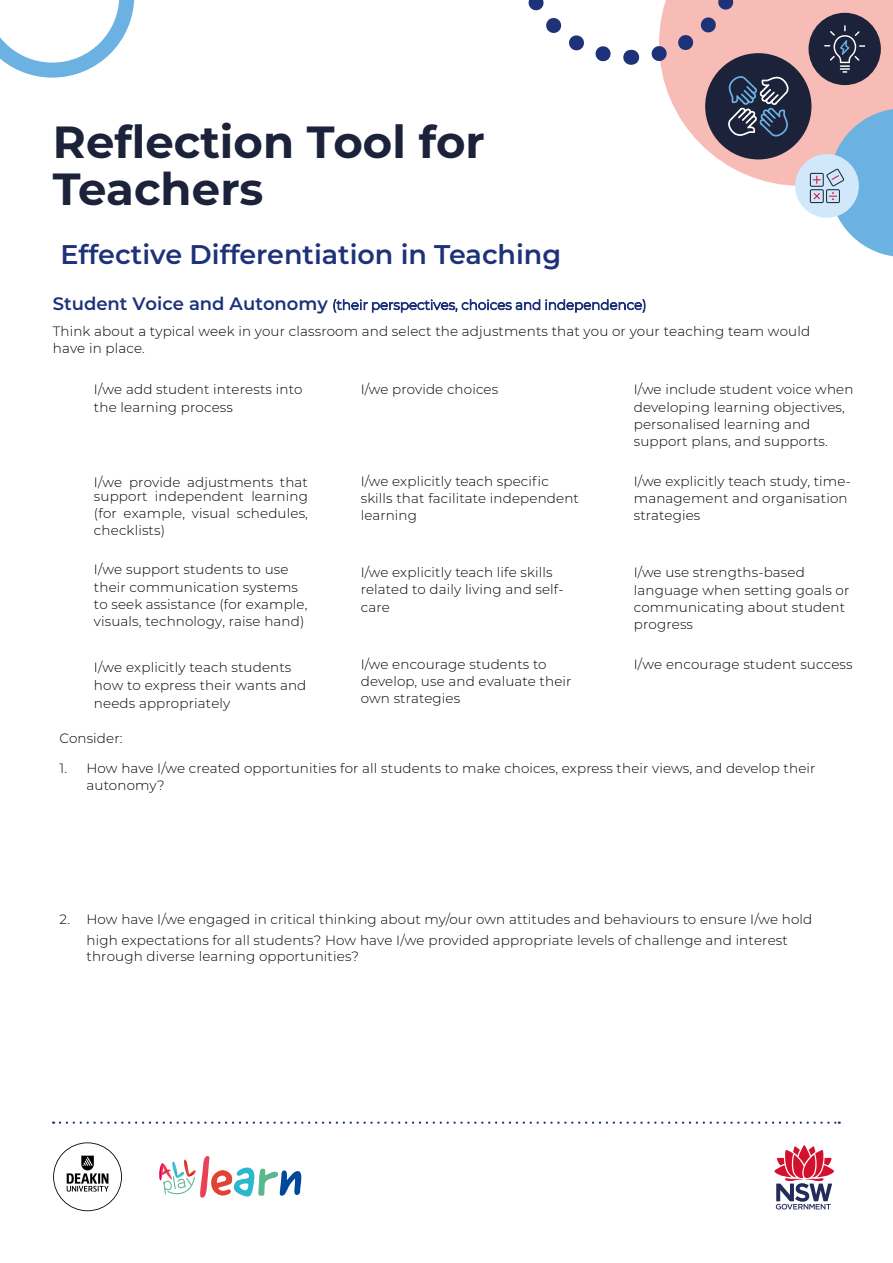
<style>
.page{position:relative;width:893px;height:1263px;background:#fff}
.page>*{position:absolute;margin:0;border:0;box-sizing:border-box;transform-origin:0 0}
.Cover_Heading{font:700 45px/46.5px "Montserrat";color:#1b223a}
.Body_2{font:600 27px "Montserrat";color:#1d3278}
.Body_2-2{font:300 13.5px/17.2px "Montserrat";letter-spacing:.01em;color:#000}
.s1{font-weight:600;font-size:18px;color:#1d3278}
.s2{color:#1d3278}
</style>
<div class="page">
<svg style="left:528px;top:0;width:105px;height:65px"></svg>
<svg style="left:774px;top:1145px;width:60px;height:64px"></svg>
<svg style="left:53px;top:1142px;width:69px;height:69px"></svg>
<svg style="left:159px;top:1156px;width:143px;height:42px"></svg>
<svg style="left:60px;top:1121px;width:780px;height:3px"></svg>
<svg style="left:0;top:0;width:134px;height:78px"></svg>
<svg style="left:651px;top:0;width:242px;height:257px"></svg>
<h1 class="Cover_Heading" style="left:53px;top:117px;width:433px">Reflection Tool for<br>Teachers</h1>
<p class="Body_2" style="left:60px;top:236px;width:502px">Effective Differentiation in Teaching</p>
<p class="Body_2-2" style="left:53px;top:291px;width:759px;line-height:26.1px"><span class="s1">Student Voice and Autonomy</span> <span class="s2">(their perspectives, choices and independence)<br></span>Think about a typical week in your classroom and select the adjustments that you or your teaching team would</p>
<p class="Body_2-2" style="left:53px;top:339px;width:94px">have in place.</p>
<p class="Body_2-2" style="left:94px;top:380px;width:210px">I/we add student interests into the learning process</p>
<p class="Body_2-2" style="left:361px;top:380px;width:139px">I/we provide choices</p>
<p class="Body_2-2" style="left:634px;top:380px;width:221px">I/we include student voice when developing learning objectives, personalised learning and support plans, and supports.</p>
<p class="Body_2-2" style="left:634px;top:472px;width:219px">I/we explicitly teach study, time&shy;management and organisation strategies</p>
<p class="Body_2-2" style="left:361px;top:472px;width:220px">I/we explicitly teach specific skills that facilitate independent learning</p>
<p class="Body_2-2" style="left:94px;top:474px;width:215px;line-height:14.7px">I/we provide adjustments that support independent learning</p>
<p class="Body_2-2" style="left:94px;top:504px;width:215px;line-height:16.6px">(for example, visual schedules, checklists)</p>
<p class="Body_2-2" style="left:94px;top:560px;width:215px">I/we support students to use their communication systems to seek assistance (for example, visuals, technology, raise hand)</p>
<p class="Body_2-2" style="left:94px;top:658px;width:214px;line-height:18.1px">I/we explicitly teach students how to express their wants and needs appropriately</p>
<p class="Body_2-2" style="left:361px;top:563px;width:204px">I/we explicitly teach life skills related to daily living and self&shy;care</p>
<p class="Body_2-2" style="left:634px;top:563px;width:217px">I/we use strengths-based language when setting goals or communicating about student progress</p>
<p class="Body_2-2" style="left:634px;top:655px;width:220px">I/we encourage student success</p>
<p class="Body_2-2" style="left:361px;top:655px;width:212px">I/we encourage students to develop, use and evaluate their own strategies</p>
<p class="Body_2-2" style="left:60px;top:729px;width:65px">Consider:</p>
<p class="Body_2-2" style="left:87px;top:759px;width:730px;text-indent:-27px">1. How have I/we created opportunities for all students to make choices, express their views, and develop their autonomy?</p>
<p class="Body_2-2" style="left:60px;top:908px;width:754px;line-height:21px;text-align:center">2. How have I/we engaged in critical thinking about my/our own attitudes and behaviours to ensure I/we hold high expectations for all students? How have I/we provided appropriate levels of challenge and interest</p>
<p class="Body_2-2" style="left:87px;top:947px;width:274px">through diverse learning opportunities?</p>
</div>
